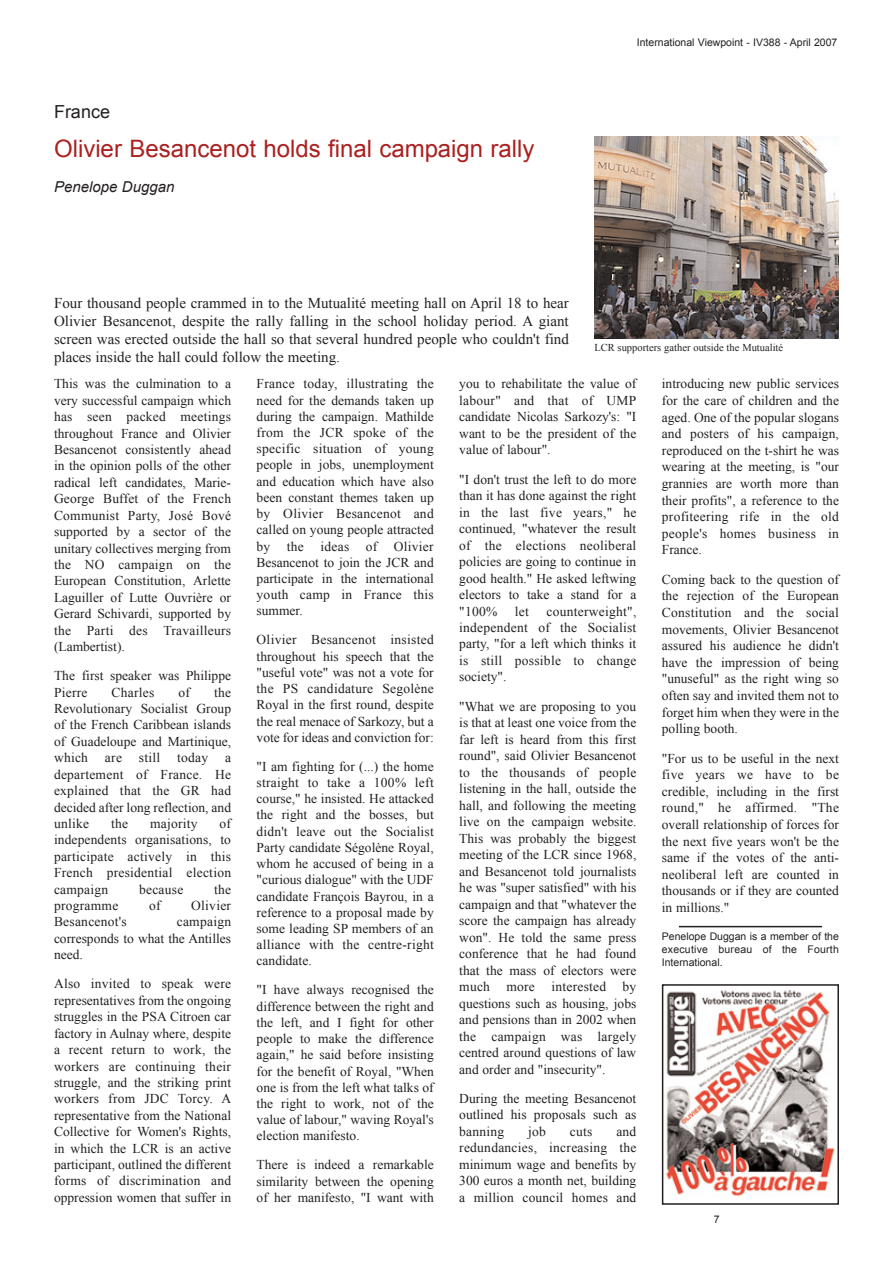
<style>
.page{position:relative;width:893px;height:1263px;background:#fff}
.page>*{position:absolute;margin:0;border:0;box-sizing:border-box;transform-origin:0 0}
.t1{font:24px "Arial";color:#ab2020}
.t2{font:18px "Arial";color:#231f20}
.t3{font:15px/18px "Times New Roman";color:#231f20;text-align:justify}
.t4{font:italic 15px "Arial";color:#231f20}
.t5{font:13.5px/16.4px "Times New Roman";color:#231f20;text-align:justify}
.t6{font:13.5px "Times New Roman";letter-spacing:.02em;color:#231f20}
.t7{font:10.5px/13px "Arial";color:#231f20;text-align:justify}
.t8{font:10.5px "Times New Roman";color:#231f20}
</style>
<div class="page">
<hr style="left:679px;top:926px;width:143px;height:1px;background:#231f20">
<img style="left:594px;top:136px;width:245px;height:202px">
<img style="left:666px;top:989px;width:169px;height:207px">
<div style="left:662px;top:984px;width:177px;height:221px;border:2px solid #231f20"></div>
<h2 class="t2" style="left:54px;top:102px;width:58px">France</h2>
<h1 class="t1" style="left:54px;top:135px;width:482px">Olivier Besancenot holds final campaign rally</h1>
<p class="t4" style="left:54px;top:178px;width:122px">Penelope Duggan</p>
<p class="t7" style="left:637px;top:36px;width:202px">International Viewpoint - IV388 - April 2007</p>
<p class="t3" style="left:54px;top:294px;width:516px">Four thousand people crammed in to the Mutualité meeting hall on April 18 to hear Olivier Besancenot, despite the rally falling in the school holiday period. A giant screen was erected outside the hall so that several hundred people who couldn't find places inside the hall could follow the meeting.</p>
<p class="t8" style="left:594px;top:342px;width:190px">LCR supporters gather outside the Mutualité</p>
<p class="t5" style="left:459px;top:375px;width:179px">you to rehabilitate the value of labour" and that of UMP candidate Nicolas Sarkozy's: "I want to be the president of the value of labour".</p>
<p class="t5" style="left:459px;top:471px;width:179px">"I don't trust the left to do more than it has done against the right in the last five years," he continued, "whatever the result of the elections neoliberal policies are going to continue in good health." He asked leftwing electors to take a stand for a "100%</p>
<p class="t5" style="left:662px;top:375px;width:179px">introducing new public services for the care of children and the aged. One of the popular slogans and posters of his campaign, reproduced on the t-shirt he was wearing at the meeting, is "our grannies are worth more than their profits", a reference to the profiteering rife in the old people's homes business in France.</p>
<p class="t5" style="left:662px;top:571px;width:179px">Coming back to the question of the rejection of the European Constitution and the social movements, Olivier Besancenot assured his audience he didn't have the impression of being "unuseful" as the right wing so often say and invited them not to forget him when they were in the polling booth.</p>
<p class="t5" style="left:662px;top:750px;width:179px">"For us to be useful in the next five years we have to be credible, including in the first round," he affirmed. "The overall relationship of forces for the next five years won't be the same if the votes of the anti&shy;neoliberal left are counted in thousands or if they are counted in millions."</p>
<p class="t7" style="left:662px;top:929px;width:179px">Penelope Duggan is a member of the executive bureau of the Fourth International.</p>
<p class="t5" style="left:257px;top:376px;width:179px">France today, illustrating the need for the demands taken up during the campaign. Mathilde from the JCR spoke of the specific situation of young people in jobs, unemployment and education which have also been constant themes taken up by Olivier Besancenot and called on young people attracted by the ideas of Olivier Besancenot to join the JCR and participate in the international youth camp in France this summer.</p>
<p class="t5" style="left:257px;top:632px;width:179px">Olivier Besancenot insisted throughout his speech that the "useful vote" was not a vote for the PS candidature Segolène Royal in the first round, despite the real menace of Sarkozy, but a vote for ideas and conviction for:</p>
<p class="t5" style="left:257px;top:758px;width:179px">"I am fighting for (...) the home straight to take a 100% left course," he insisted. He attacked the right and the bosses, but didn't leave out the Socialist Party candidate Ségolène Royal, whom he accused of being in a "curious dialogue" with the UDF candidate François Bayrou, in a reference to a proposal made by some leading SP members of an alliance with the centre-right candidate.</p>
<p class="t5" style="left:257px;top:982px;width:179px">"I have always recognised the difference between the right and the left, and I fight for other people to make the difference again," he said before insisting for the benefit of Royal, "When one is from the left what talks of the right to work, not of the value of labour," waving Royal's election manifesto.</p>
<p class="t5" style="left:257px;top:1157px;width:179px">There is indeed a remarkable similarity between the opening of her manifesto, "I want with</p>
<p class="t5" style="left:54px;top:376px;width:179px">This was the culmination to a very successful campaign which has seen packed meetings throughout France and Olivier Besancenot consistently ahead in the opinion polls of the other radical left candidates, Marie-George Buffet of the French Communist Party, José Bové supported by a sector of the unitary collectives merging from the NO campaign on the European Constitution, Arlette Laguiller of Lutte Ouvrière or Gerard Schivardi, supported by the Parti des Travailleurs (Lambertist).</p>
<p class="t5" style="left:54px;top:667px;width:179px">The first speaker was Philippe<br>Pierre</p>
<p class="t5" style="left:459px;top:603px;width:179px;text-indent:87px">counterweight", independent of the Socialist party, "for a left which thinks it is still possible to change society".</p>
<p class="t5" style="left:459px;top:698px;width:179px">"What we are proposing to you is that at least one voice from the far left is heard from this first round", said Olivier Besancenot to the thousands of people listening in the hall, outside the hall, and following the meeting live on the campaign website.<br>This was probably the biggest meeting of the LCR since 1968, and Besancenot told journalists he was "super satisfied" with his campaign and that "whatever the score the campaign has already won". He told the same press conference that he had found that the mass of electors were much more interested by questions such as housing, jobs and pensions than in 2002 when the campaign was largely centred around questions of law and order and "insecurity".</p>
<p class="t5" style="left:459px;top:1090px;width:179px">During the meeting Besancenot outlined his proposals such as banning</p>
<p class="t5" style="left:515px;top:603px;width:16px">let</p>
<p class="t5" style="left:54px;top:684px;width:179px;text-indent:160px">the Revolutionary Socialist Group of the French Caribbean islands of Guadeloupe and Martinique, which</p>
<p class="t6" style="left:112px;top:684px;width:44px">Charles</p>
<p class="t5" style="left:179px;top:684px;width:13px">of</p>
<p class="t5" style="left:105px;top:749px;width:19px">are</p>
<p class="t5" style="left:139px;top:749px;width:23px">still</p>
<p class="t5" style="left:177px;top:749px;width:33px">today</p>
<p class="t5" style="left:54px;top:749px;width:179px;text-indent:171px">a departement of France. He explained that the GR had decided after long reflection, and unlike</p>
<p class="t5" style="left:111px;top:815px;width:19px">the</p>
<p class="t6" style="left:150px;top:816px;width:49px">majority</p>
<p class="t5" style="left:54px;top:815px;width:179px;text-indent:166px">of independents organisations, to participate actively in this French presidential election campaign</p>
<p class="t6" style="left:139px;top:881px;width:46px">because</p>
<p class="t5" style="left:214px;top:881px;width:19px">the</p>
<p class="t6" style="left:54px;top:898px;width:66px">programme</p>
<p class="t5" style="left:149px;top:897px;width:13px">of</p>
<p class="t6" style="left:191px;top:898px;width:41px">Olivier</p>
<p class="t6" style="left:54px;top:914px;width:74px">Besancenot's</p>
<p class="t5" style="left:54px;top:914px;width:179px;text-indent:123px">campaign corresponds to what the Antilles need.</p>
<p class="t5" style="left:54px;top:976px;width:179px">Also invited to speak were representatives from the ongoing struggles in the PSA Citroen car factory in Aulnay where, despite a recent return to work, the workers are continuing their struggle, and the striking print workers from JDC Torcy. A representative from the National Collective for Women's Rights, in which the LCR is an active participant, outlined the different forms of discrimination and oppression women that suffer in</p>
<p class="t5" style="left:528px;top:1123px;width:19px">job</p>
<p class="t5" style="left:570px;top:1123px;width:24px">cuts</p>
<p class="t5" style="left:459px;top:1123px;width:179px;text-indent:157px">and redundancies, increasing the minimum wage and benefits by 300 euros a month net, building a million council homes and</p>
<p class="t7" style="left:714px;top:1212px;width:7px">7</p>
</div>
